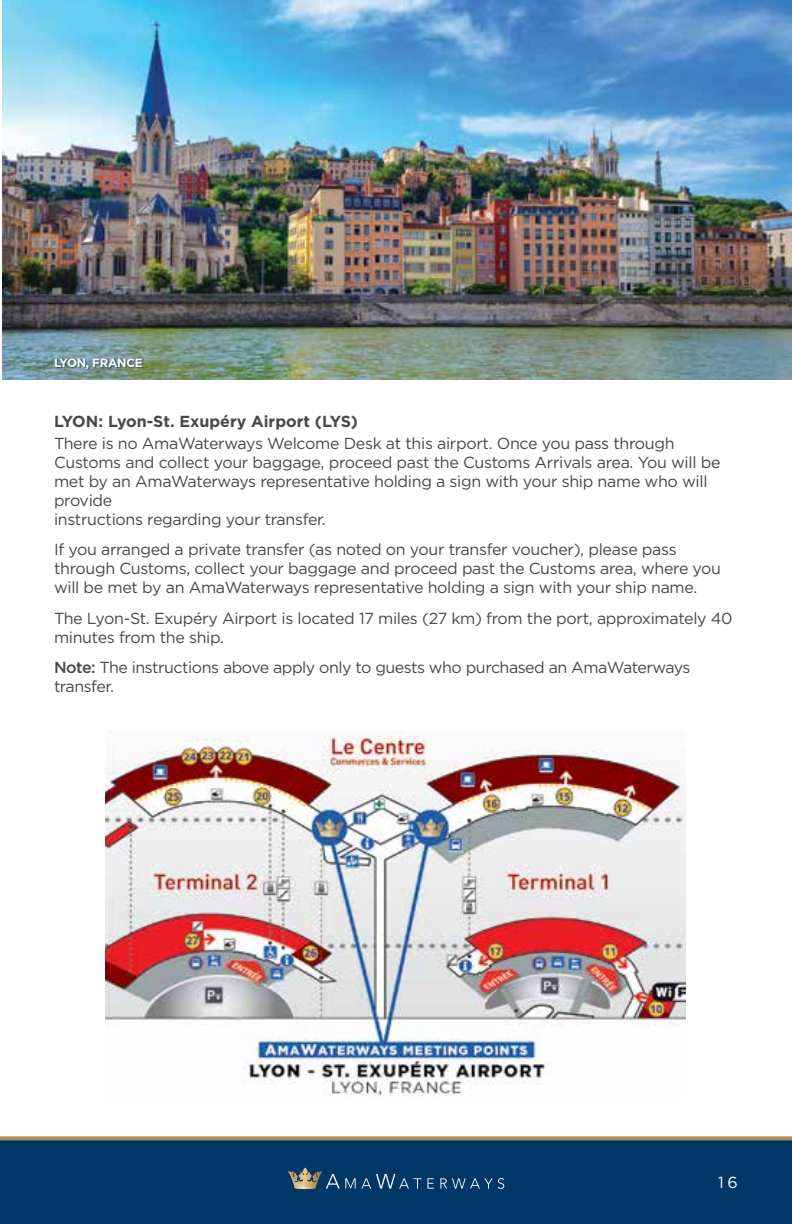
<style>
.page{position:relative;width:792px;height:1224px;background:#fff}
.page>*{position:absolute;margin:0;border:0;box-sizing:border-box;transform-origin:0 0}
.t1{font:16px/19px "Gotham";letter-spacing:-.02em;color:#48484a}
.t2{font:700 16px "Gotham";color:#48484a}
.t3{font:16px "Gotham";color:#fff}
.t4{font:700 12px "Gotham";letter-spacing:-.03em;color:#fff}
.s1{font-weight:500}
</style>
<div class="page">
<img style="left:2px;top:0;width:790px;height:380px">
<div style="left:0;top:1138px;width:792px;height:86px;background:#003767"></div>
<svg style="left:440px;top:1178px;width:64px;height:11px"></svg>
<svg style="left:288px;top:1168px;width:146px;height:21px"></svg>
<svg style="left:0;top:1136px;width:792px;height:4px;background:#b79864"></svg>
<img style="left:106px;top:729px;width:579px;height:367px">
<div style="left:55px;top:358px;width:89px;height:13px;background:#000;opacity:.55"></div>
<p class="t4" style="left:54px;top:354px;width:90px">LYON, FRANCE</p>
<p class="t2" style="left:54px;top:411px;width:306px">LYON: Lyon-St. Exupéry Airport (LYS)</p>
<p class="t1" style="left:54px;top:433px;width:668px">There is no AmaWaterways Welcome Desk at this airport. Once you pass through Customs and collect your baggage, proceed past the Customs Arrivals area. You will be met by an AmaWaterways representative holding a sign with your ship name who will provide<br>instructions regarding your transfer.</p>
<p class="t1" style="left:54px;top:540px;width:669px">If you arranged a private transfer (as noted on your transfer voucher), please pass through Customs, collect your baggage and proceed past the Customs area, where you will be met by an AmaWaterways representative holding a sign with your ship name.</p>
<p class="t1" style="left:54px;top:608px;width:680px">The Lyon-St. Exupéry Airport is located 17 miles (27 km) from the port, approximately 40 minutes from the ship.</p>
<p class="t1" style="left:54px;top:658px;width:638px"><span class="s1">Note:</span> The instructions above apply only to guests who purchased an AmaWaterways transfer.</p>
<p class="t3" style="left:718px;top:1172px;width:21px">16</p>
</div>
